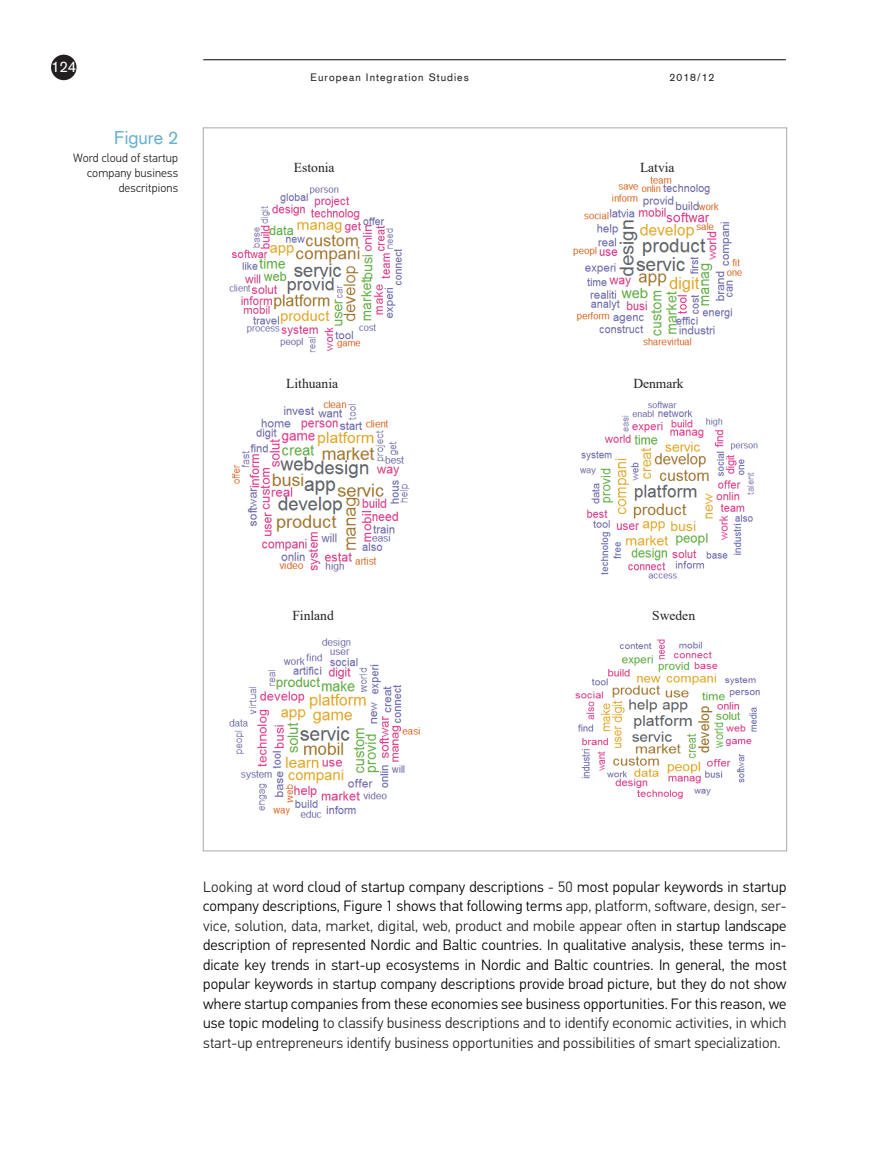
<style>
.page{position:relative;width:893px;height:1149px;background:#fff}
.page>*{position:absolute;margin:0;border:0;box-sizing:border-box;transform-origin:0 0}
.pav_nr{font:18px "Akzidenz Grotesk";color:#67b0ce}
.pagrindinis{font:300 15px/19.5px "PF Din Text Pro";letter-spacing:.01em;color:#000;text-align:justify}
.t1{font:15px "Akzidenz Grotesk";color:#fff}
.t2{font:13.65px "Times New Roman";color:#231f20}
.FIG_tekstas{font:300 12px/15px "PF Din Text Pro";letter-spacing:.01em;color:#231f20;text-align:right}
.t3{font:10.5px "Akzidenz Grotesk";letter-spacing:.1em;color:#231f20}
.s1{color:#231f20}
</style>
<div class="page">
<hr style="left:203px;top:59px;width:583px;height:1px;background:#231f20">
<div style="left:51px;top:55px;width:26px;height:25px;background:#231f20;border-radius:50%"></div>
<img style="left:229px;top:187px;width:173px;height:166px">
<img style="left:573px;top:176px;width:170px;height:170px">
<img style="left:231px;top:400px;width:179px;height:172px">
<img style="left:580px;top:401px;width:178px;height:178px">
<img style="left:229px;top:638px;width:191px;height:180px">
<img style="left:575px;top:639px;width:185px;height:160px">
<p class="t1" style="left:51px;top:56px;width:27px">124</p>
<p class="pav_nr" style="left:114px;top:126px;width:66px">Figure 2</p>
<p class="FIG_tekstas" style="left:73px;top:150px;width:106px">Word cloud of startup company business descritpions</p>
<p class="t3" style="left:311px;top:70px;width:160px">European Integration Studies</p>
<p class="t3" style="left:670px;top:70px;width:46px">2018/12</p>
<p class="t2" style="left:294px;top:157px;width:42px">Estonia</p>
<p class="t2" style="left:640px;top:157px;width:36px">Latvia</p>
<p class="t2" style="left:286px;top:374px;width:53px">Lithuania</p>
<p class="t2" style="left:633px;top:374px;width:52px">Denmark</p>
<p class="t2" style="left:293px;top:605px;width:43px">Finland</p>
<p class="t2" style="left:652px;top:605px;width:44px">Sweden</p>
<p class="pagrindinis" style="left:203px;top:876px;width:585px"><span class="s1">Looking at w</span>ord cloud of startup company descriptions <span class="s1">- 50</span> most popular keywords in startup company descriptions, Figure 1 shows that following terms <span class="s1">app, platform, software, design, ser&shy;vice, solution, data, market, digital, web, product and mobile appear often</span> in startup landscape description of represented Nordic and Baltic countries. In qualitative analysis, these terms in&shy;dicate key trends in start-up ecosystems in Nordic and Baltic countries. In general, the most popular keywords in startup company descriptions provide broad picture, but they do not show where startup companies from these economies see business opportunities. For this reason, we use topic modeling <span class="s1">to classify business descriptions and to identify economic activities, in which start-up entrepreneurs identify business opportunities and possibilities of smart specialization.</span></p>
</div>
